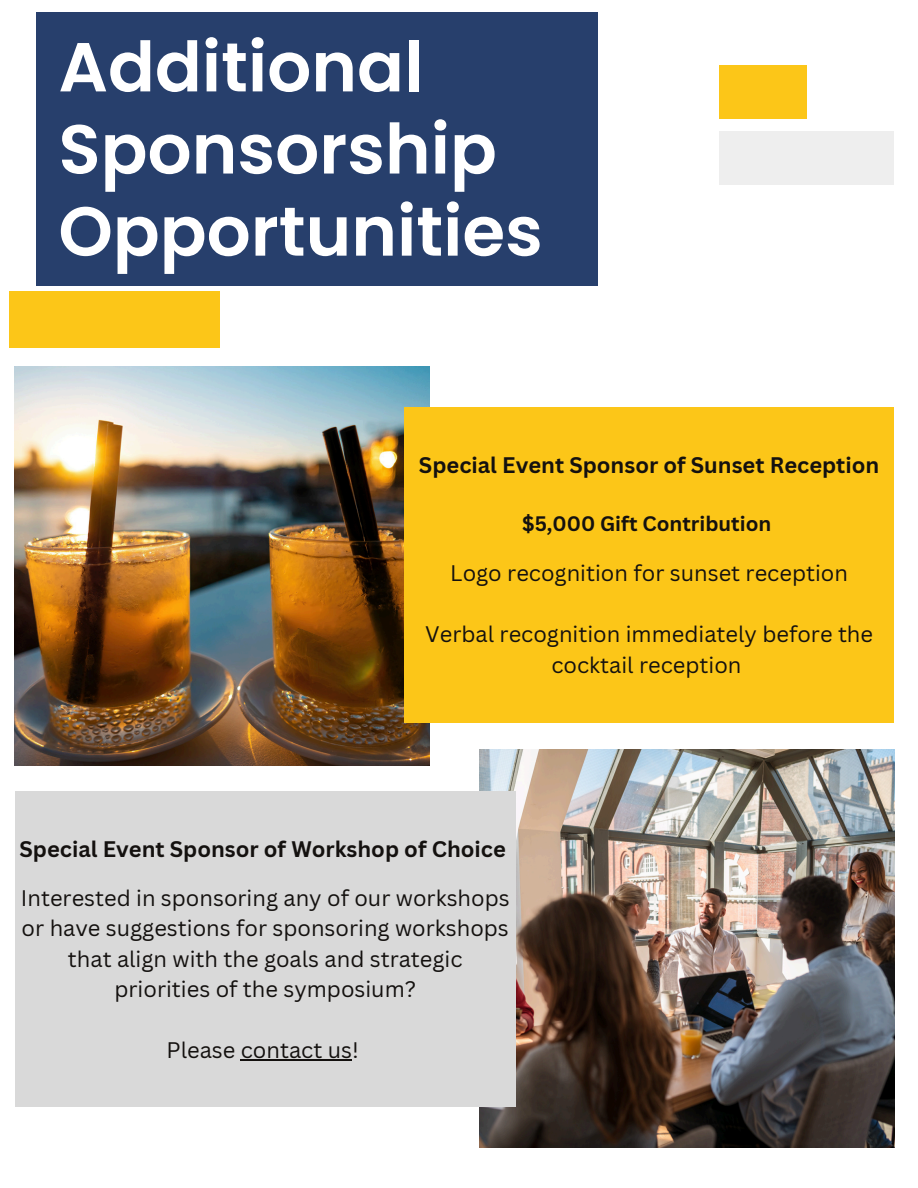
<style>
.page{position:relative;width:918px;height:1188px;background:#fff}
.page>*{position:absolute;margin:0;border:0;box-sizing:border-box;transform-origin:0 0}
.t1{font:600 69.15px/82.2px "Poppins";color:#fff}
.t2{font:21.9px/30.3px "Canva Sans";color:#14110f;text-align:center}
.t3{font:700 21.9px "Canva Sans";color:#14110f}
.t4{font:700 20.4px "Canva Sans";color:#14110f}
</style>
<div class="page">
<div style="left:36px;top:13px;width:561px;height:273px;background:#273f6c"></div>
<div style="left:10px;top:292px;width:210px;height:56px;background:#fcc618"></div>
<div style="left:720px;top:131px;width:174px;height:54px;background:#eee"></div>
<div style="left:720px;top:65px;width:87px;height:54px;background:#fcc618"></div>
<img style="left:15px;top:367px;width:415px;height:398px">
<div style="left:404px;top:407px;width:490px;height:315px;background:#fcc618"></div>
<img style="left:479px;top:750px;width:415px;height:398px">
<div style="left:15px;top:791px;width:501px;height:315px;background:#d9d9d9"></div>
<hr style="left:241px;top:1059px;width:111px;height:1px;background:#14110f">
<h1 class="t1" style="left:58px;top:26px;width:486px">Additional<br>Sponsorship<br>Opportunities</h1>
<p class="t3" style="left:419px;top:450px;width:462px">Special Event Sponsor of Sunset Reception</p>
<p class="t4" style="left:522px;top:509px;width:251px">$5,000 Gift Contribution</p>
<p class="t2" style="left:450px;top:558px;width:399px">Logo recognition for sunset reception</p>
<p class="t2" style="left:425px;top:619px;width:449px">Verbal recognition immediately before the cocktail reception</p>
<p class="t3" style="left:19px;top:833px;width:488px">Special Event Sponsor of Workshop of Choice</p>
<p class="t2" style="left:21px;top:882px;width:490px">Interested in sponsoring any of our workshops or have suggestions for sponsoring workshops that align with the goals and strategic priorities of the symposium?</p>
<p class="t2" style="left:166px;top:1034px;width:194px">Please contact us!</p>
</div>
